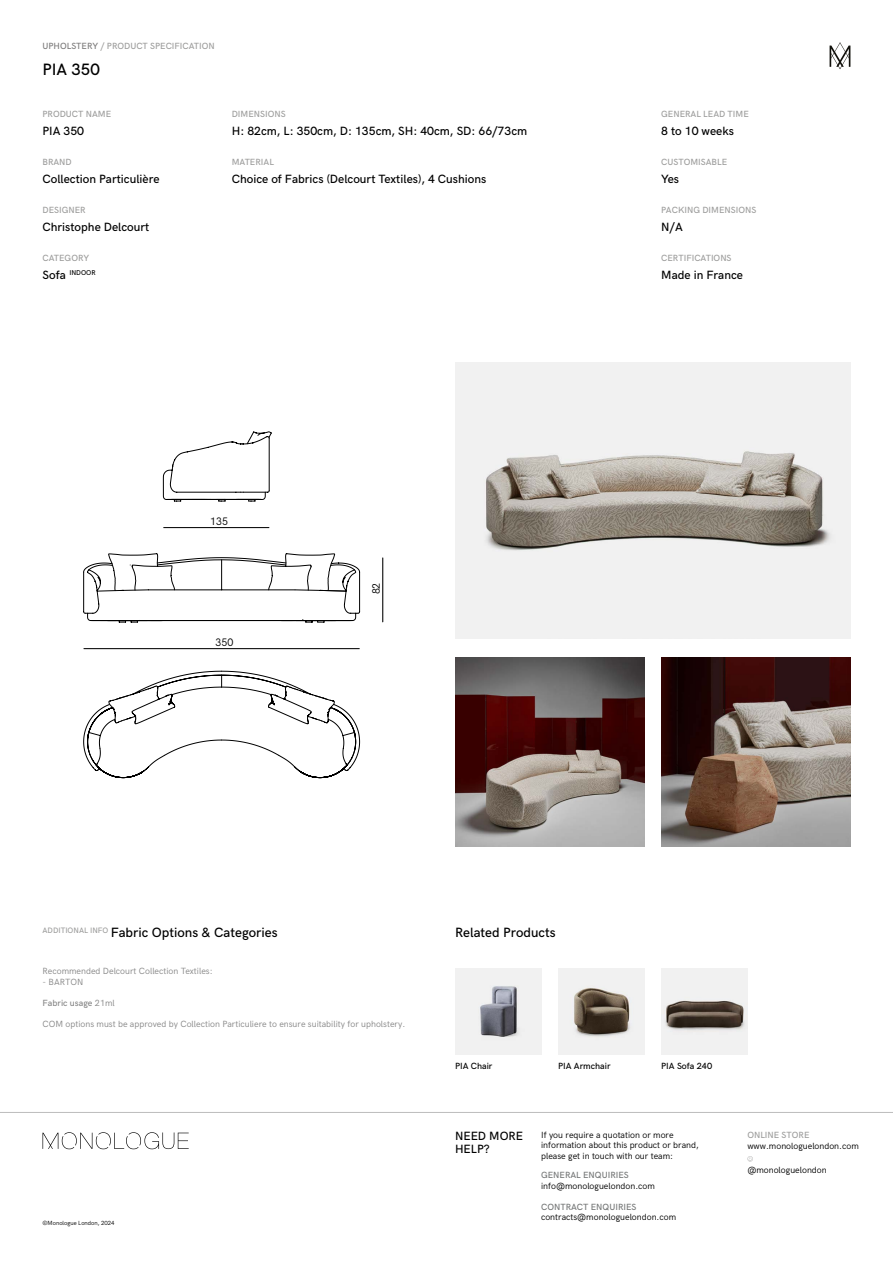
<style>
.page{position:relative;width:893px;height:1263px;background:#fff}
.page>*{position:absolute;margin:0;border:0;box-sizing:border-box;transform-origin:0 0}
.t1{font:500 16.5px "HK Grotesk";color:#000}
.t2{font:500 13.5px "HK Grotesk";color:#000}
.t3{font:500 12px/13.5px "HK Grotesk";color:#000}
.t4{font:10.95px "HK Grotesk";color:#000;scale:.96 1}
.t5{font:10.8px "HK Grotesk";color:#000}
.t6{font:9px/10.5px "HK Grotesk";color:#000}
.t7{font:500 9px "HK Grotesk";color:#9d9d9c}
.t8{font:9px "HK Grotesk";color:#878787}
.t9{font:500 9px "HK Grotesk";color:#757777}
.t10{font:500 9px "HK Grotesk";color:#000}
.t11{font:500 9px "HK Grotesk";color:#878787}
.t12{font:500 7.05px "HK Grotesk";color:#000}
.t13{font:6px "HK Grotesk";color:#000}
.s1{color:#7c7b7b}
.s2{font-size:12px}
.s3{font-weight:400}
</style>
<div class="page">
<svg style="left:747px;top:1156px;width:6px;height:5px"></svg>
<hr style="left:0;top:1112px;width:893px;height:1px;background:#bcbcbc">
<svg style="left:43px;top:1132px;width:146px;height:17px"></svg>
<svg style="left:830px;top:42px;width:20px;height:27px"></svg>
<img style="left:455px;top:968px;width:86px;height:86px">
<img style="left:558px;top:968px;width:86px;height:86px">
<img style="left:661px;top:968px;width:86px;height:86px">
<img style="left:455px;top:363px;width:395px;height:276px">
<img style="left:455px;top:657px;width:189px;height:189px">
<img style="left:661px;top:657px;width:189px;height:189px">
<hr style="left:383px;top:558px;width:1px;height:64px;background:#000">
<svg style="left:83px;top:726px;width:272px;height:52px"></svg>
<svg style="left:83px;top:431px;width:277px;height:295px"></svg>
<p class="t7" style="left:43px;top:39px;width:174px"><span class="s1">UPHOLSTERY</span> / PRODUCT SPECIFICATION</p>
<h1 class="t1" style="left:43px;top:57px;width:59px">PIA 350</h1>
<p class="t7" style="left:43px;top:107px;width:70px">PRODUCT NAME</p>
<p class="t7" style="left:232px;top:107px;width:55px">DIMENSIONS</p>
<p class="t7" style="left:661px;top:107px;width:89px">GENERAL LEAD TIME</p>
<h3 class="t3" style="left:43px;top:123px;width:43px">PIA 350</h3>
<h3 class="t3" style="left:232px;top:123px;width:297px">H: 82cm, L: 350cm, D: 135cm, SH: 40cm, SD: 66/73cm</h3>
<h3 class="t3" style="left:661px;top:123px;width:74px">8 to 10 weeks</h3>
<p class="t7" style="left:43px;top:155px;width:31px">BRAND</p>
<p class="t7" style="left:232px;top:155px;width:44px">MATERIAL</p>
<p class="t7" style="left:661px;top:155px;width:67px">CUSTOMISABLE</p>
<h3 class="t3" style="left:43px;top:171px;width:119px">Collection Particulière</h3>
<h3 class="t3" style="left:232px;top:171px;width:256px">Choice of Fabrics (Delcourt Textiles), 4 Cushions</h3>
<h3 class="t3" style="left:661px;top:171px;width:19px">Yes</h3>
<p class="t7" style="left:43px;top:203px;width:45px">DESIGNER</p>
<p class="t7" style="left:661px;top:203px;width:97px">PACKING DIMENSIONS</p>
<h3 class="t3" style="left:43px;top:219px;width:108px">Christophe Delcourt</h3>
<h3 class="t3" style="left:661px;top:219px;width:23px">N/A</h3>
<p class="t7" style="left:43px;top:251px;width:48px">CATEGORY</p>
<p class="t7" style="left:661px;top:251px;width:72px">CERTIFICATIONS</p>
<p class="t12" style="left:43px;top:267px;width:55px"><span class="s2">Sofa</span> INDOOR</p>
<h3 class="t3" style="left:661px;top:267px;width:83px">Made in France</h3>
<p class="t4" style="left:210px;top:512px;width:20px">135</p>
<p class="t4" style="left:216px;top:634px;width:20px">350</p>
<p class="t5" style="left:368px;top:594px;width:13px;rotate:-90deg">82</p>
<h2 class="t2" style="left:43px;top:923px;width:237px"><sup>ADDITIONAL</sup> <sup>INFO</sup> Fabric Options &amp; Categories</h2>
<p class="t8" style="left:43px;top:964px;width:172px">Recommended Delcourt Collection Textiles:</p>
<p class="t8" style="left:43px;top:975px;width:42px">- BARTON</p>
<p class="t11" style="left:43px;top:996px;width:74px">Fabric usage <span class="s3">21ml</span></p>
<p class="t8" style="left:43px;top:1017px;width:364px">COM options must be approved by Collection Particuliere to ensure suitability for upholstery.</p>
<p class="t13" style="left:43px;top:1218px;width:74px">©Monologue London, 2024</p>
<h2 class="t2" style="left:455px;top:923px;width:102px">Related Products</h2>
<p class="t10" style="left:455px;top:1059px;width:39px">PIA Chair</p>
<p class="t10" style="left:558px;top:1059px;width:54px">PIA Armchair</p>
<p class="t10" style="left:661px;top:1059px;width:52px">PIA Sofa 240</p>
<p class="t6" style="left:541px;top:1128px;width:134px">If you require a quotation or more</p>
<p class="t7" style="left:747px;top:1128px;width:64px">ONLINE STORE</p>
<p class="t6" style="left:541px;top:1139px;width:159px">information about this product or brand, please get in touch with our team:</p>
<h3 class="t3" style="left:455px;top:1128px;width:70px">NEED MORE<br>HELP?</h3>
<p class="t6" style="left:747px;top:1140px;width:113px">www.monologuelondon.com</p>
<p class="t6" style="left:747px;top:1164px;width:81px">@monologuelondon</p>
<p class="t9" style="left:541px;top:1200px;width:97px">CONTRACT ENQUIRIES</p>
<p class="t6" style="left:541px;top:1211px;width:137px">contracts@monologuelondon.com</p>
<p class="t9" style="left:541px;top:1168px;width:89px">GENERAL ENQUIRIES</p>
<p class="t6" style="left:541px;top:1180px;width:115px">info@monologuelondon.com</p>
</div>
